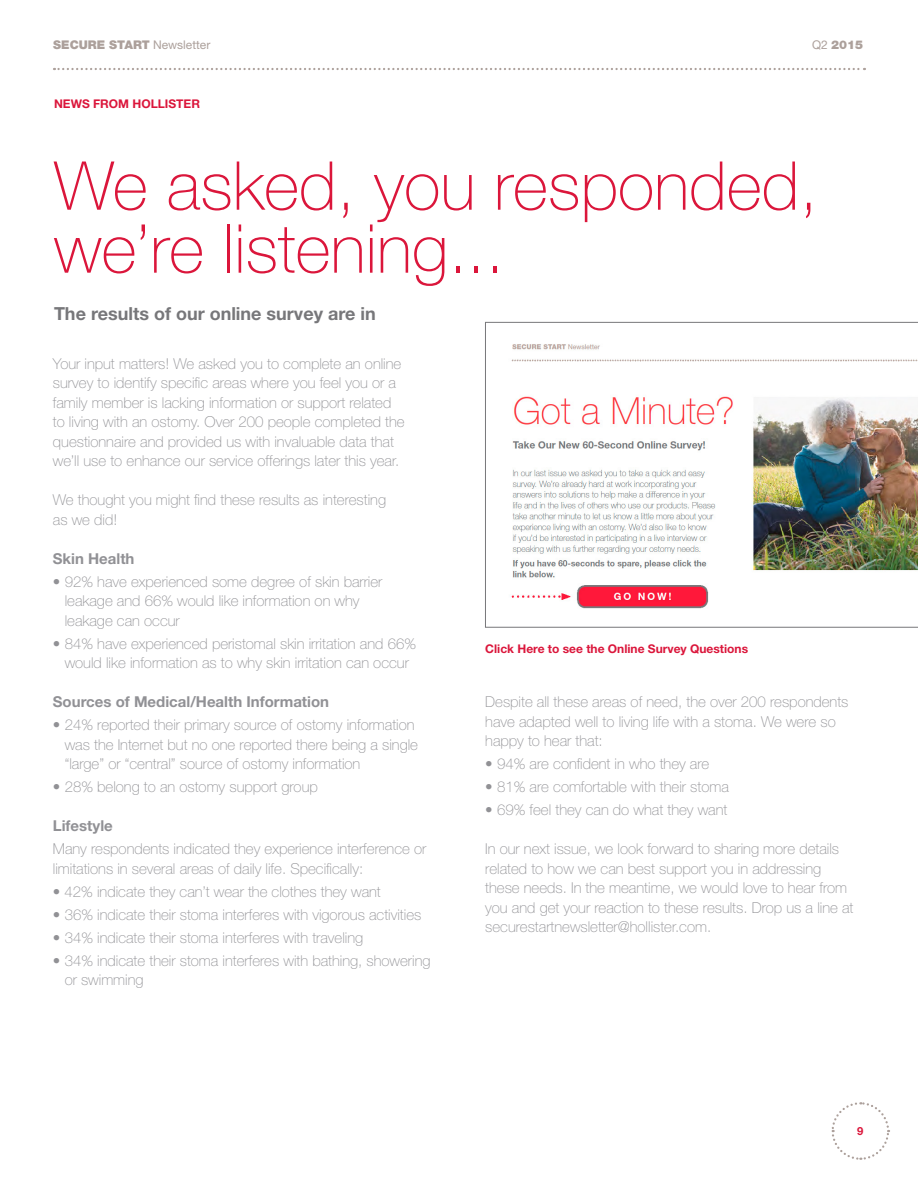
<style>
.page{position:relative;width:918px;height:1188px;background:#fff}
.page>*{position:absolute;margin:0;border:0;box-sizing:border-box;transform-origin:0 0}
.t1{font:100 67.5px/63px "Helvetica Neue LT Std";color:#db163b}
.t2{font:700 18px "Helvetica Neue LT Std";color:#77777a}
.t3{font:100 15px/19.5px "Helvetica Neue LT Std";color:#919195}
.t4{font:700 15px "Helvetica Neue LT Std";color:#919195}
.t5{font:700 12px "Helvetica Neue LT Std";color:#db163b}
.t6{font:900 12px "Helvetica Neue LT Std";color:#aca09b}
.t7{font:700 11.25px "Helvetica Neue LT Std";color:#db163b}
.s1{font-weight:400}
</style>
<div class="page">
<svg style="left:831px;top:1102px;width:59px;height:58px"></svg>
<svg style="left:54px;top:68px;width:811px;height:2px"></svg>
<img style="left:485px;top:322px;width:433px;height:305px">
<p class="t6" style="left:53px;top:38px;width:159px">SECURE START <span class="s1">Newsletter</span></p>
<p class="t6" style="left:812px;top:38px;width:53px"><span class="s1">Q2</span> 2015</p>
<p class="t5" style="left:54px;top:96px;width:148px">NEWS FROM HOLLISTER</p>
<h1 class="t1" style="left:54px;top:154px;width:766px">We asked, you responded, we’re listening...</h1>
<p class="t2" style="left:54px;top:302px;width:323px">The results of our online survey are in</p>
<p class="t3" style="left:53px;top:354px;width:353px">Your input matters! We asked you to complete an online survey to identify specific areas where you feel you or a family member is lacking information or support related to living with an ostomy. Over 200 people completed the questionnaire and provided us with invaluable data that we’ll use to enhance our service offerings later this year.</p>
<p class="t3" style="left:53px;top:490px;width:335px">We thought you might find these results as interesting as we did!</p>
<p class="t4" style="left:53px;top:549px;width:83px">Skin Health</p>
<p class="t3" style="left:65px;top:572px;width:319px;text-indent:-12px">• 92% have experienced some degree of skin barrier leakage and 66% would like information on why leakage can occur</p>
<p class="t3" style="left:53px;top:634px;width:365px;text-align:center">• 84% have experienced peristomal skin irritation and 66% would like information as to why skin irritation can occur</p>
<p class="t4" style="left:53px;top:693px;width:278px">Sources of Medical/Health Information</p>
<p class="t3" style="left:65px;top:715px;width:355px;text-indent:-12px">• 24% reported their primary source of ostomy information was the Internet but no one reported there being a single “large” or “central” source of ostomy information</p>
<p class="t3" style="left:53px;top:777px;width:266px">• 28% belong to an ostomy support group</p>
<p class="t4" style="left:53px;top:817px;width:61px">Lifestyle</p>
<p class="t3" style="left:53px;top:839px;width:375px">Many respondents indicated they experience interference or limitations in several areas of daily life. Specifically:</p>
<p class="t3" style="left:53px;top:882px;width:329px">• 42% indicate they can’t wear the clothes they want</p>
<p class="t3" style="left:53px;top:905px;width:370px">• 36% indicate their stoma interferes with vigorous activities</p>
<p class="t3" style="left:53px;top:928px;width:312px">• 34% indicate their stoma interferes with traveling</p>
<p class="t3" style="left:65px;top:951px;width:367px;text-indent:-12px">• 34% indicate their stoma interferes with bathing, showering or swimming</p>
<p class="t5" style="left:485px;top:641px;width:264px">Click Here to see the Online Survey Questions</p>
<p class="t3" style="left:485px;top:692px;width:365px">Despite all these areas of need, the over 200 respondents have adapted well to living life with a stoma. We were so happy to hear that:</p>
<p class="t3" style="left:485px;top:754px;width:226px">• 94% are confident in who they are</p>
<p class="t3" style="left:485px;top:777px;width:245px">• 81% are comfortable with their stoma</p>
<p class="t3" style="left:485px;top:800px;width:244px">• 69% feel they can do what they want</p>
<p class="t3" style="left:485px;top:839px;width:370px">In our next issue, we look forward to sharing more details related to how we can best support you in addressing these needs. In the meantime, we would love to hear from you and get your reaction to these results. Drop us a line at securestartnewsletter@hollister.com.</p>
<p class="t7" style="left:857px;top:1124px;width:8px">9</p>
</div>
